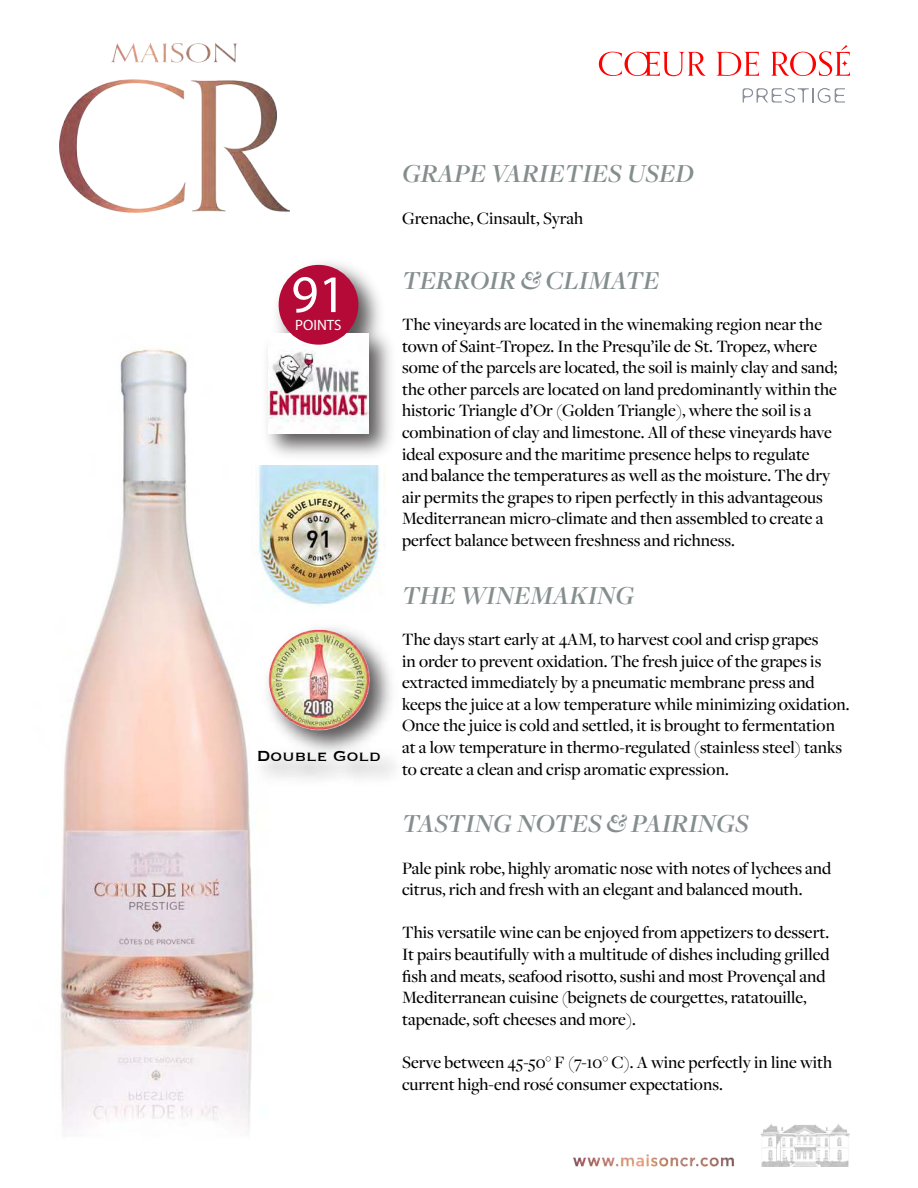
<style>
.page{position:relative;width:918px;height:1188px;background:#fff}
.page>*{position:absolute;margin:0;border:0;box-sizing:border-box;transform-origin:0 0}
.t1{font:53.1px "Myriad Pro";color:#fff}
.t2{font:italic 600 27px "Freight Disp Pro";color:#858e8e}
.t3{font:19.05px "Copperplate";color:#000}
.t4{font:500 18px/21.6px "Freight Disp Pro";color:#000}
.t5{font:15px "Myriad Pro";color:#fff}
</style>
<div class="page">
<img style="left:60px;top:345px;width:194px;height:785px">
<svg style="left:599px;top:52px;width:107px;height:24px"></svg>
<svg style="left:716px;top:52px;width:43px;height:24px"></svg>
<svg style="left:771px;top:45px;width:79px;height:31px"></svg>
<svg style="left:742px;top:88px;width:103px;height:15px"></svg>
<img style="left:574px;top:1123px;width:275px;height:43px">
<img style="left:59px;top:44px;width:230px;height:168px">
<img style="left:267px;top:262px;width:124px;height:194px">
<img style="left:269px;top:334px;width:99px;height:100px">
<div style="left:279px;top:265px;width:79px;height:80px;background:#b50a37;border-radius:50%"></div>
<img style="left:245px;top:616px;width:149px;height:183px">
<img style="left:254px;top:616px;width:128px;height:126px">
<img style="left:251px;top:465px;width:135px;height:146px">
<h1 class="t1" style="left:291px;top:263px;width:56px">91</h1>
<p class="t5" style="left:295px;top:316px;width:48px">POINTS</p>
<p class="t3" style="left:257px;top:743px;width:126px">Double Gold</p>
<h2 class="t2" style="left:402px;top:157px;width:293px">GRAPE VARIETIES USED</h2>
<p class="t4" style="left:402px;top:209px;width:183px">Grenache, Cinsault, Syrah</p>
<h2 class="t2" style="left:402px;top:264px;width:259px">TERROIR &amp; CLIMATE</h2>
<p class="t4" style="left:402px;top:316px;width:437px">The vineyards are located in the winemaking region near the town of Saint-Tropez. In the Presqu’ile de St. Tropez, where some of the parcels are located, the soil is mainly clay and sand; the other parcels are located on land predominantly within the historic Triangle d’Or (Golden Triangle), where the soil is a combination of clay and limestone. All of these vineyards have ideal exposure and the maritime presence helps to regulate and balance the temperatures as well as the moisture. The dry air permits the grapes to ripen perfectly in this advantageous Mediterranean micro-climate and then assembled to create a perfect balance between freshness and richness.</p>
<h2 class="t2" style="left:402px;top:579px;width:234px">THE WINEMAKING</h2>
<p class="t4" style="left:402px;top:631px;width:449px">The days start early at 4AM, to harvest cool and crisp grapes<br>in order to prevent oxidation. The fresh juice of the grapes is extracted immediately by a pneumatic membrane press and keeps the juice at a low temperature while minimizing oxidation.<br>Once the juice is cold and settled, it is brought to fermentation at a low temperature in thermo-regulated (stainless steel) tanks to create a clean and crisp aromatic expression.</p>
<h2 class="t2" style="left:402px;top:807px;width:348px">TASTING NOTES &amp; PAIRINGS</h2>
<p class="t4" style="left:402px;top:859px;width:431px">Pale pink robe, highly aromatic nose with notes of lychees and citrus, rich and fresh with an elegant and balanced mouth.</p>
<p class="t4" style="left:402px;top:924px;width:429px">This versatile wine can be enjoyed from appetizers to dessert.<br>It pairs beautifully with a multitude of dishes including grilled fish and meats, seafood risotto, sushi and most Provençal and Mediterranean cuisine (beignets de courgettes, ratatouille, tapenade, soft cheeses and more).</p>
<p class="t4" style="left:402px;top:1054px;width:432px">Serve between 45-50° F (7-10° C). A wine perfectly in line with current high-end rosé consumer expectations.</p>
</div>
